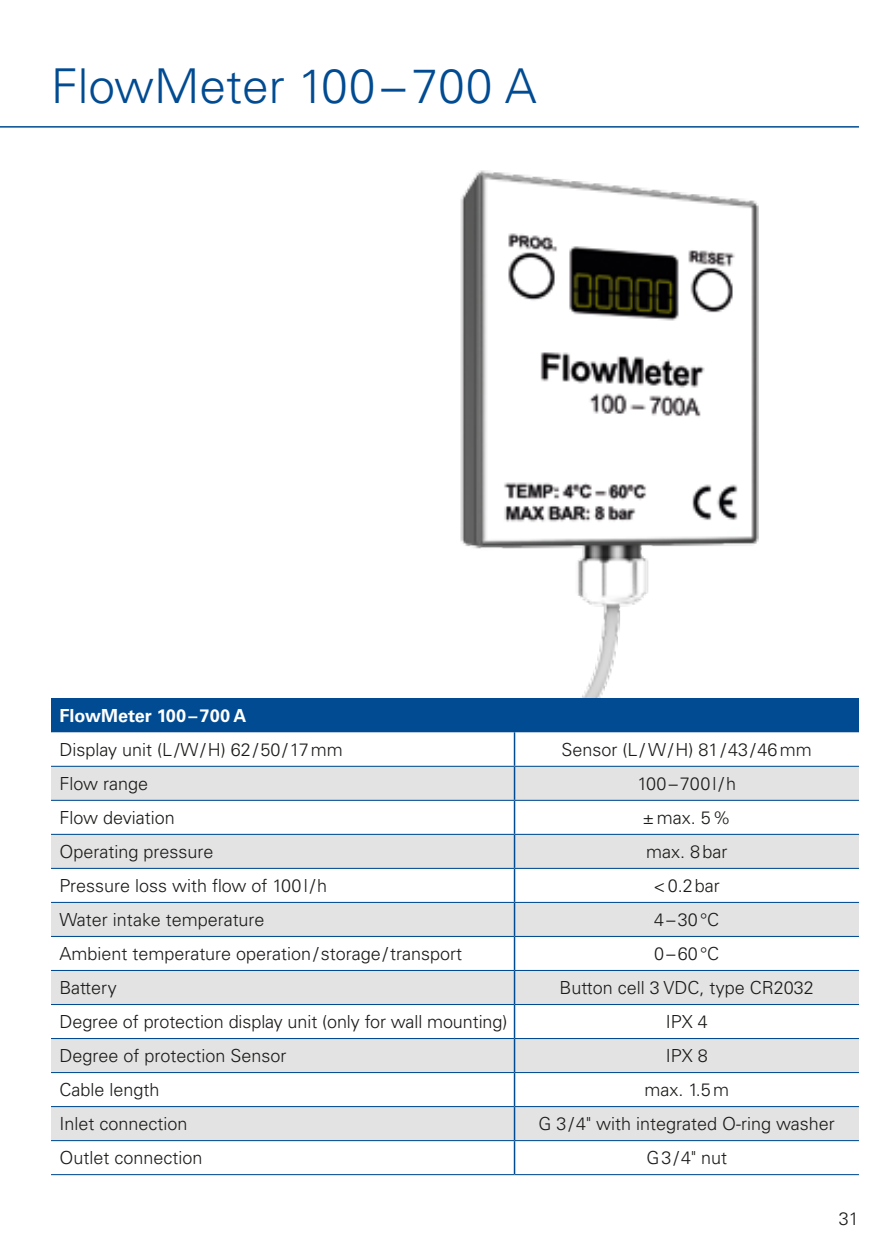
<style>
.page{position:relative;width:893px;height:1259px;background:#fff}
.page>*{position:absolute;margin:0;border:0;box-sizing:border-box;transform-origin:0 0}
.t1{font:300 48px "Univers LT Std";color:#004b92}
.t2{font:300 18px "Univers LT Std";color:#1a1a18}
.t3{font:700 18px "Univers LT Std";color:#fff}
</style>
<div class="page">
<img style="left:460px;top:170px;width:299px;height:528px">
<hr style="left:0;top:126px;width:859px;height:2px;background:#004b92">
<div style="left:51px;top:698px;width:808px;height:34px;background:#004b92"></div>
<svg style="left:51px;top:732px;width:808px;height:442px"></svg>
<svg style="left:51px;top:767px;width:808px;height:237px;fill:#e3e3e3"></svg>
<svg style="left:51px;top:1039px;width:808px;height:101px;fill:#e3e3e3"></svg>
<hr style="left:514px;top:732px;width:1px;height:34px;background:#004b92">
<hr style="left:514px;top:767px;width:1px;height:33px;background:#004b92">
<hr style="left:514px;top:801px;width:1px;height:33px;background:#004b92">
<hr style="left:514px;top:835px;width:1px;height:33px;background:#004b92">
<hr style="left:514px;top:869px;width:1px;height:33px;background:#004b92">
<hr style="left:514px;top:903px;width:1px;height:33px;background:#004b92">
<hr style="left:514px;top:937px;width:1px;height:33px;background:#004b92">
<hr style="left:514px;top:971px;width:1px;height:33px;background:#004b92">
<hr style="left:514px;top:1005px;width:1px;height:33px;background:#004b92">
<hr style="left:514px;top:1039px;width:1px;height:33px;background:#004b92">
<hr style="left:514px;top:1073px;width:1px;height:33px;background:#004b92">
<hr style="left:514px;top:1107px;width:1px;height:33px;background:#004b92">
<hr style="left:514px;top:1141px;width:1px;height:33px;background:#004b92">
<hr style="left:51px;top:766px;width:463px;height:1px;background:#004b92">
<hr style="left:514px;top:766px;width:345px;height:1px;background:#004b92">
<hr style="left:51px;top:800px;width:463px;height:1px;background:#004b92">
<hr style="left:514px;top:800px;width:345px;height:1px;background:#004b92">
<hr style="left:51px;top:834px;width:463px;height:1px;background:#004b92">
<hr style="left:514px;top:834px;width:345px;height:1px;background:#004b92">
<hr style="left:51px;top:868px;width:463px;height:1px;background:#004b92">
<hr style="left:514px;top:868px;width:345px;height:1px;background:#004b92">
<hr style="left:51px;top:902px;width:463px;height:1px;background:#004b92">
<hr style="left:514px;top:902px;width:345px;height:1px;background:#004b92">
<hr style="left:51px;top:936px;width:463px;height:1px;background:#004b92">
<hr style="left:514px;top:936px;width:345px;height:1px;background:#004b92">
<hr style="left:51px;top:970px;width:463px;height:1px;background:#004b92">
<hr style="left:514px;top:970px;width:345px;height:1px;background:#004b92">
<hr style="left:51px;top:1004px;width:463px;height:1px;background:#004b92">
<hr style="left:514px;top:1004px;width:345px;height:1px;background:#004b92">
<hr style="left:51px;top:1038px;width:463px;height:1px;background:#004b92">
<hr style="left:514px;top:1038px;width:345px;height:1px;background:#004b92">
<hr style="left:51px;top:1072px;width:463px;height:1px;background:#004b92">
<hr style="left:514px;top:1072px;width:345px;height:1px;background:#004b92">
<hr style="left:51px;top:1106px;width:463px;height:1px;background:#004b92">
<hr style="left:514px;top:1106px;width:345px;height:1px;background:#004b92">
<hr style="left:51px;top:1140px;width:463px;height:1px;background:#004b92">
<hr style="left:514px;top:1140px;width:345px;height:1px;background:#004b92">
<hr style="left:51px;top:1174px;width:463px;height:1px;background:#004b92">
<hr style="left:514px;top:1174px;width:345px;height:1px;background:#004b92">
<h1 class="t1" style="left:51px;top:57px;width:487px">FlowMeter 100–700 A</h1>
<p class="t3" style="left:60px;top:705px;width:189px">FlowMeter 100–700 A</p>
<p class="t2" style="left:60px;top:738px;width:285px">Display unit (L/W/H) 62/50/17mm</p>
<p class="t2" style="left:562px;top:738px;width:252px">Sensor (L/ W/H) 81/43/46mm</p>
<p class="t2" style="left:60px;top:772px;width:90px">Flow range</p>
<p class="t2" style="left:637px;top:772px;width:100px">100–700l/h</p>
<p class="t2" style="left:60px;top:806px;width:117px">Flow deviation</p>
<p class="t2" style="left:642px;top:806px;width:90px">±max. 5%</p>
<p class="t2" style="left:60px;top:840px;width:156px">Operating pressure</p>
<p class="t2" style="left:646px;top:840px;width:83px">max. 8bar</p>
<p class="t2" style="left:60px;top:874px;width:269px">Pressure loss with flow of 100l/h</p>
<p class="t2" style="left:653px;top:874px;width:68px">&lt;0.2bar</p>
<p class="t2" style="left:60px;top:908px;width:206px">Water intake temperature</p>
<p class="t2" style="left:654px;top:908px;width:66px">4–30°C</p>
<p class="t2" style="left:60px;top:942px;width:404px">Ambient temperature operation/storage/transport</p>
<p class="t2" style="left:654px;top:942px;width:66px">0–60°C</p>
<p class="t2" style="left:60px;top:976px;width:59px">Battery</p>
<p class="t2" style="left:560px;top:976px;width:256px">Button cell 3 VDC, type CR2032</p>
<p class="t2" style="left:60px;top:1011px;width:449px">Degree of protection display unit (only for wall mounting)</p>
<p class="t2" style="left:666px;top:1011px;width:44px">IPX 4</p>
<p class="t2" style="left:60px;top:1045px;width:229px">Degree of protection Sensor</p>
<p class="t2" style="left:666px;top:1045px;width:44px">IPX 8</p>
<p class="t2" style="left:60px;top:1079px;width:102px">Cable length</p>
<p class="t2" style="left:644px;top:1079px;width:86px">max. 1.5m</p>
<p class="t2" style="left:60px;top:1113px;width:130px">Inlet connection</p>
<p class="t2" style="left:539px;top:1113px;width:298px">G 3/4" with integrated O-ring washer</p>
<p class="t2" style="left:60px;top:1147px;width:145px">Outlet connection</p>
<p class="t2" style="left:646px;top:1147px;width:82px">G3/4" nut</p>
<p class="t2" style="left:839px;top:1208px;width:22px">31</p>
</div>
